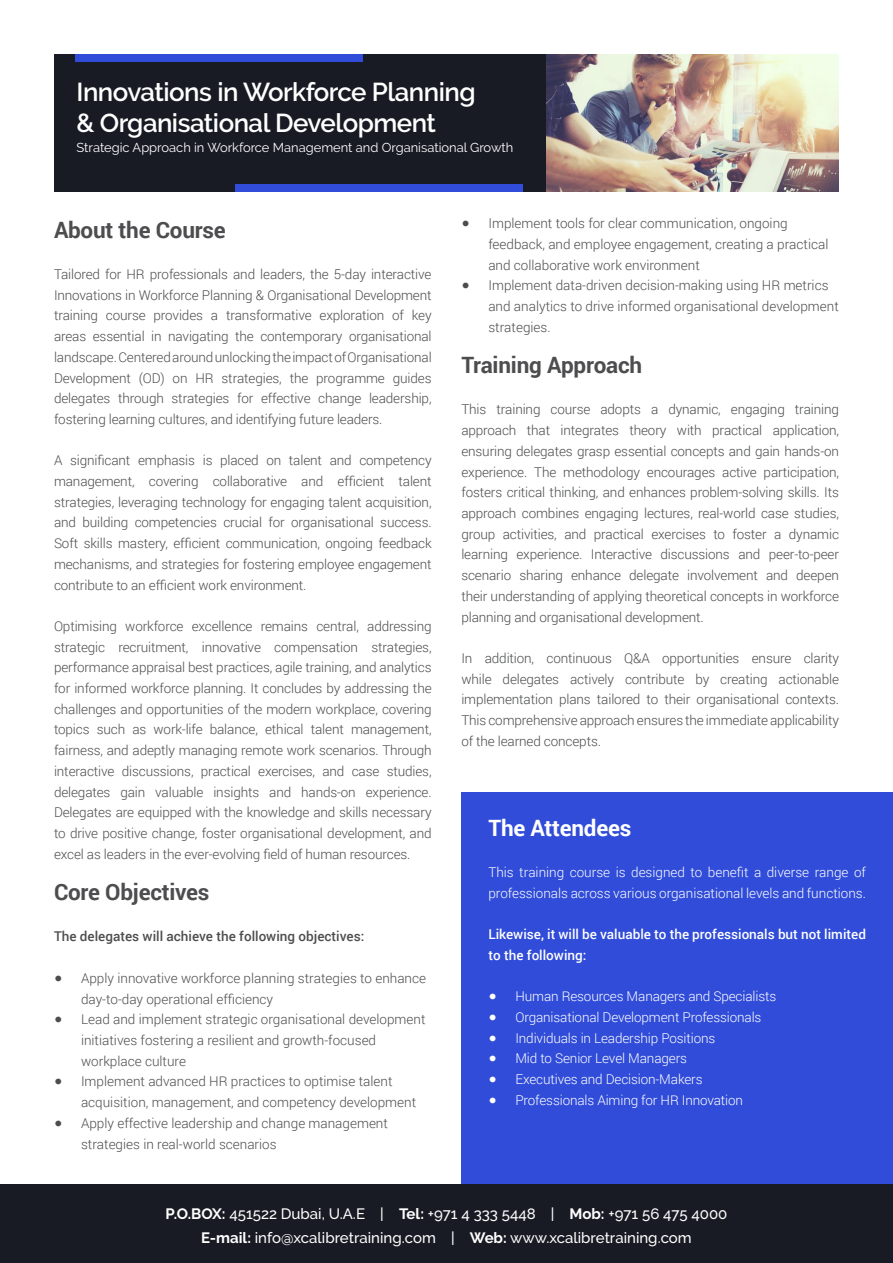
<style>
.page{position:relative;width:893px;height:1263px;background:#fff}
.page>*{position:absolute;margin:0;border:0;box-sizing:border-box;transform-origin:0 0}
.t1{font:600 25.8px/31px "Raleway";letter-spacing:-.02em;color:#fff}
.t2{font:700 22.5px "Roboto";letter-spacing:-.01em;color:#4d4d4f}
.t3{font:700 22.5px "Roboto";letter-spacing:-.01em;color:#fff}
.t4{font:500 15px/24px "Raleway";color:#fff;text-align:center}
.t5{font:300 13.5px/20.7px "Roboto";color:#4d4d4f}
.t6{font:300 13.5px/20.7px "Roboto";letter-spacing:-.01em;color:#4b4c4d;text-align:justify}
.t7{font:300 13.5px/20.7px "Roboto";letter-spacing:-.01em;color:#fff}
.t8{font:500 13.5px/20.7px "Roboto";color:#fff}
.t9{font:500 13.5px "Roboto";color:#4d4d4f}
.t10{font:12.9px "Raleway";color:#fff}
.s1{font-family:"Helvetica Neue";font-weight:400}
.s2{font-weight:700}
</style>
<div class="page">
<div style="left:0;top:1184px;width:893px;height:79px;background:#181b24"></div>
<div style="left:461px;top:792px;width:432px;height:392px;background:#304cd8"></div>
<img style="left:546px;top:54px;width:293px;height:138px">
<div style="left:54px;top:54px;width:492px;height:138px;background:#181b24"></div>
<div style="left:76px;top:54px;width:287px;height:7px;background:#304cd8"></div>
<div style="left:235px;top:184px;width:288px;height:8px;background:#304cd8"></div>
<p class="t1" style="left:77px;top:77px;width:401px">Innovations in Workforce Planning &amp; Organisational Development</p>
<p class="t10" style="left:77px;top:140px;width:438px">Strategic Approach in Workforce Management and Organisational Growth</p>
<p class="t2" style="left:54px;top:214px;width:173px">About the Course</p>
<p class="t5" style="left:54px;top:263px;width:379px;text-align:justify">Tailored for HR professionals and leaders, the 5-day interactive Innovations in Workforce Planning &amp; Organisational Development training course provides a transformative exploration of key areas essential in navigating the contemporary organisational landscape. Centered around unlocking the impact of Organisational Development (OD) on HR strategies, the programme guides delegates through strategies for effective change leadership, fostering learning cultures, and identifying future leaders.</p>
<p class="t5" style="left:54px;top:450px;width:379px;text-align:justify">A significant emphasis is placed on talent and competency management, covering collaborative and efficient talent strategies, leveraging technology for engaging talent acquisition, and building competencies crucial for organisational success.<br>Soft skills mastery, efficient communication, ongoing feedback mechanisms, and strategies for fostering employee engagement contribute to an efficient work environment.</p>
<p class="t5" style="left:54px;top:615px;width:379px;text-align:justify">Optimising workforce excellence remains central, addressing strategic recruitment, innovative compensation strategies, performance appraisal best practices, agile training, and analytics for informed workforce planning. It concludes by addressing the challenges and opportunities of the modern workplace, covering topics such as work-life balance, ethical talent management, fairness, and adeptly managing remote work scenarios. Through interactive discussions, practical exercises, and case studies, delegates gain valuable insights and hands-on experience.<br>Delegates are equipped with the knowledge and skills necessary to drive positive change, foster organisational development, and excel as leaders in the ever-evolving field of human resources.</p>
<p class="t2" style="left:54px;top:876px;width:157px">Core Objectives</p>
<p class="t9" style="left:54px;top:927px;width:312px">The delegates will achieve the following objectives:</p>
<p class="t5" style="left:81px;top:967px;width:347px;text-indent:-27px"><span class="s1">●</span> Apply innovative workforce planning strategies to enhance day-to-day operational efficiency</p>
<p class="t5" style="left:81px;top:1009px;width:346px;text-indent:-27px"><span class="s1">●</span> Lead and implement strategic organisational development initiatives fostering a resilient and growth-focused workplace culture</p>
<p class="t5" style="left:81px;top:1071px;width:337px;text-indent:-27px"><span class="s1">●</span> Implement advanced HR practices to optimise talent acquisition, management, and competency development</p>
<p class="t5" style="left:81px;top:1112px;width:308px;text-indent:-27px"><span class="s1">●</span> Apply effective leadership and change management strategies in real-world scenarios</p>
<p class="t5" style="left:488px;top:213px;width:341px;text-indent:-27px"><span class="s1">●</span> Implement tools for clear communication, ongoing feedback, and employee engagement, creating a practical and collaborative work environment</p>
<p class="t5" style="left:488px;top:275px;width:352px;text-indent:-27px"><span class="s1">●</span> Implement data-driven decision-making using HR metrics and analytics to drive informed organisational development strategies.</p>
<p class="t2" style="left:461px;top:349px;width:182px">Training Approach</p>
<p class="t6" style="left:461px;top:399px;width:379px">This training course adopts a dynamic, engaging training approach that integrates theory with practical application, ensuring delegates grasp essential concepts and gain hands-on experience. The methodology encourages active participation, fosters critical thinking, and enhances problem-solving skills. Its approach combines engaging lectures, real-world case studies, group activities, and practical exercises to foster a dynamic learning experience. Interactive discussions and peer-to-peer scenario sharing enhance delegate involvement and deepen their understanding of applying theoretical concepts in workforce planning and organisational development.</p>
<p class="t6" style="left:461px;top:647px;width:379px">In addition, continuous Q&amp;A opportunities ensure clarity while delegates actively contribute by creating actionable implementation plans tailored to their organisational contexts.<br>This comprehensive approach ensures the immediate applicability of the learned concepts.</p>
<p class="t3" style="left:488px;top:812px;width:144px">The Attendees</p>
<p class="t7" style="left:488px;top:861px;width:379px">This training course is designed to benefit a diverse range of professionals across various organisational levels and functions.</p>
<p class="t8" style="left:488px;top:923px;width:379px">Likewise, it will be valuable to the professionals but not limited to the following:</p>
<p class="t7" style="left:488px;top:985px;width:289px"><span class="s1">●</span> Human Resources Managers and Specialists</p>
<p class="t7" style="left:488px;top:1006px;width:275px"><span class="s1">●</span> Organisational Development Professionals</p>
<p class="t7" style="left:488px;top:1027px;width:229px"><span class="s1">●</span> Individuals in Leadership Positions</p>
<p class="t7" style="left:488px;top:1048px;width:200px"><span class="s1">●</span> Mid to Senior Level Managers</p>
<p class="t7" style="left:488px;top:1068px;width:216px"><span class="s1">●</span> Executives and Decision-Makers</p>
<p class="t7" style="left:488px;top:1089px;width:256px"><span class="s1">●</span> Professionals Aiming for HR Innovation</p>
<p class="t4" style="left:166px;top:1201px;width:563px"><span class="s2">P.O.BOX:</span> 451522 Dubai, U.A.E | <span class="s2">Tel:</span> +971 4 333 5448 | <span class="s2">Mob:</span> +971 56 475 4000<br><span class="s2">E-mail:</span> info@xcalibretraining.com | <span class="s2">Web:</span> www.xcalibretraining.com</p>
</div>
